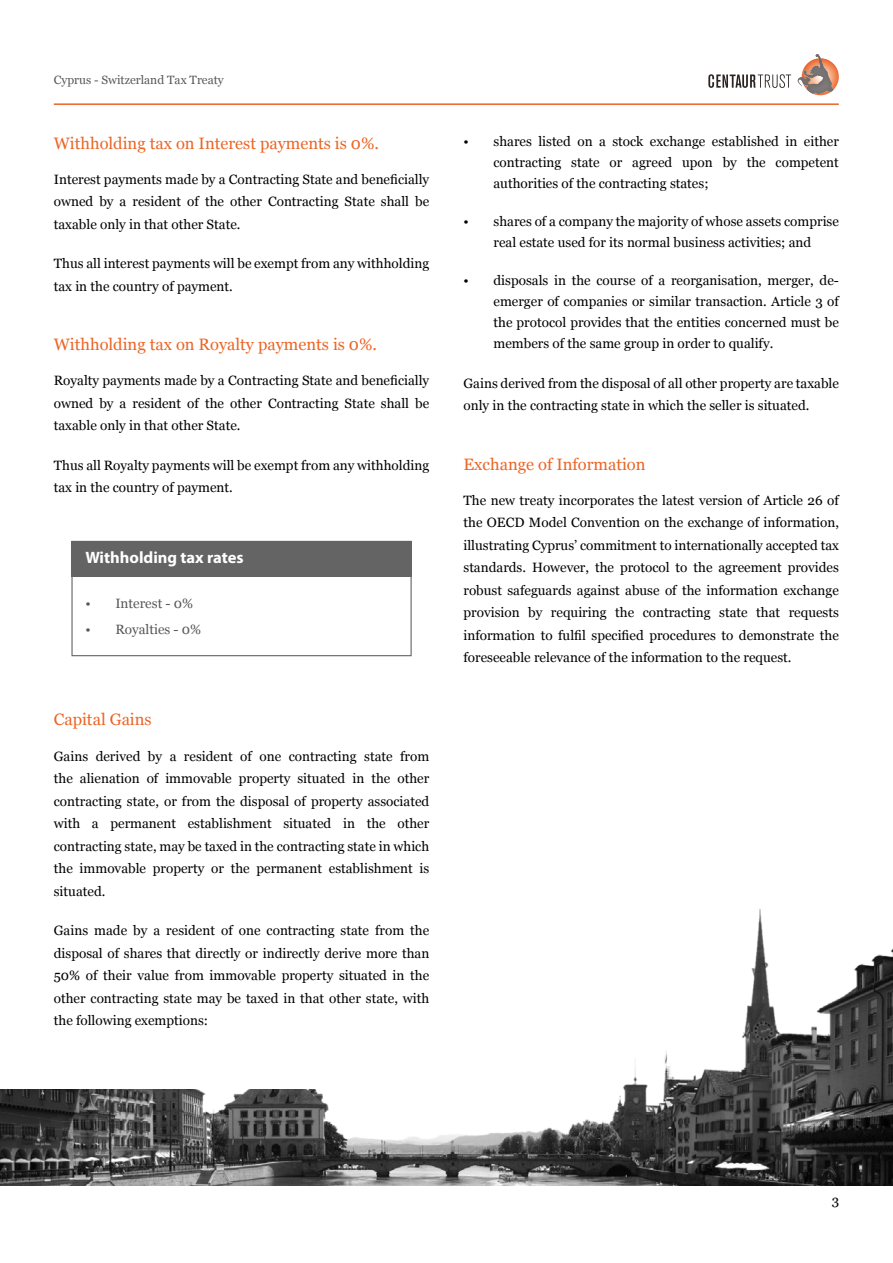
<style>
.page{position:relative;width:893px;height:1263px;background:#fff}
.page>*{position:absolute;margin:0;border:0;box-sizing:border-box;transform-origin:0 0}
.t1{font:16.5px "Georgia";color:#ec6525}
.t2{font:700 16.5px "Myriad Pro";color:#fff}
.t3{font:13.5px/22.5px "Georgia";color:#000;text-align:justify}
.t4{font:13.5px "Georgia";color:#575756}
.t5{font:12px "Georgia";color:#575756}
</style>
<div class="page">
<svg style="left:708px;top:54px;width:131px;height:40px"></svg>
<hr style="left:54px;top:103px;width:785px;height:2px;background:#ec6525">
<div style="left:72px;top:541px;width:340px;height:36px;background:#646464"></div>
<img style="left:0;top:908px;width:893px;height:278px">
<div style="left:0;top:856px;width:446px;height:233px;background:#fff"></div>
<div style="left:71px;top:541px;width:341px;height:115px;border:1px solid #646464"></div>
<p class="t5" style="left:54px;top:72px;width:172px">Cyprus - Switzerland Tax Treaty</p>
<p class="t1" style="left:54px;top:133px;width:327px">Withholding tax on Interest payments is 0%.</p>
<p class="t3" style="left:54px;top:168px;width:377px">Interest payments made by a Contracting State and beneficially owned by a resident of the other Contracting State shall be taxable only in that other State.</p>
<p class="t3" style="left:54px;top:253px;width:377px">Thus all interest payments will be exempt from any withholding tax in the country of payment.</p>
<p class="t1" style="left:54px;top:334px;width:325px">Withholding tax on Royalty payments is 0%.</p>
<p class="t3" style="left:54px;top:370px;width:377px">Royalty payments made by a Contracting State and beneficially owned by a resident of the other Contracting State shall be taxable only in that other State.</p>
<p class="t3" style="left:54px;top:454px;width:377px">Thus all Royalty payments will be exempt from any withholding tax in the country of payment.</p>
<p class="t2" style="left:85px;top:546px;width:160px">Withholding tax rates</p>
<p class="t4" style="left:85px;top:595px;width:109px">• Interest - 0%</p>
<p class="t4" style="left:85px;top:621px;width:117px">• Royalties - 0%</p>
<p class="t1" style="left:54px;top:709px;width:99px">Capital Gains</p>
<p class="t3" style="left:54px;top:745px;width:377px">Gains derived by a resident of one contracting state from the alienation of immovable property situated in the other contracting state, or from the disposal of property associated with a permanent establishment situated in the other contracting state, may be taxed in the contracting state in which the immovable property or the permanent establishment is situated.</p>
<p class="t3" style="left:54px;top:919px;width:377px">Gains made by a resident of one contracting state from the disposal of shares that directly or indirectly derive more than 50% of their value from immovable property situated in the other contracting state may be taxed in that other state, with the following exemptions:</p>
<p class="t3" style="left:493px;top:131px;width:347px;line-height:21px;text-indent:-30px">• shares listed on a stock exchange established in either contracting state or agreed upon by the competent authorities of the contracting states;</p>
<p class="t3" style="left:463px;top:211px;width:377px;line-height:21px;text-align:center">• shares of a company the majority of whose assets comprise real estate used for its normal business activities; and</p>
<p class="t3" style="left:493px;top:270px;width:347px;line-height:21px;text-indent:-30px">• disposals in the course of a reorganisation, merger, de&shy;emerger of companies or similar transaction. Article 3 of the protocol provides that the entities concerned must be members of the same group in order to qualify.</p>
<p class="t3" style="left:463px;top:372px;width:377px">Gains derived from the disposal of all other property are taxable only in the contracting state in which the seller is situated.</p>
<p class="t1" style="left:463px;top:454px;width:184px">Exchange of Information</p>
<p class="t3" style="left:463px;top:489px;width:377px">The new treaty incorporates the latest version of Article 26 of the OECD Model Convention on the exchange of information, illustrating Cyprus’ commitment to internationally accepted tax standards. However, the protocol to the agreement provides robust safeguards against abuse of the information exchange provision by requiring the contracting state that requests information to fulfil specified procedures to demonstrate the foreseeable relevance of the information to the request.</p>
<p class="t3" style="left:832px;top:1189px;width:9px">3</p>
</div>
